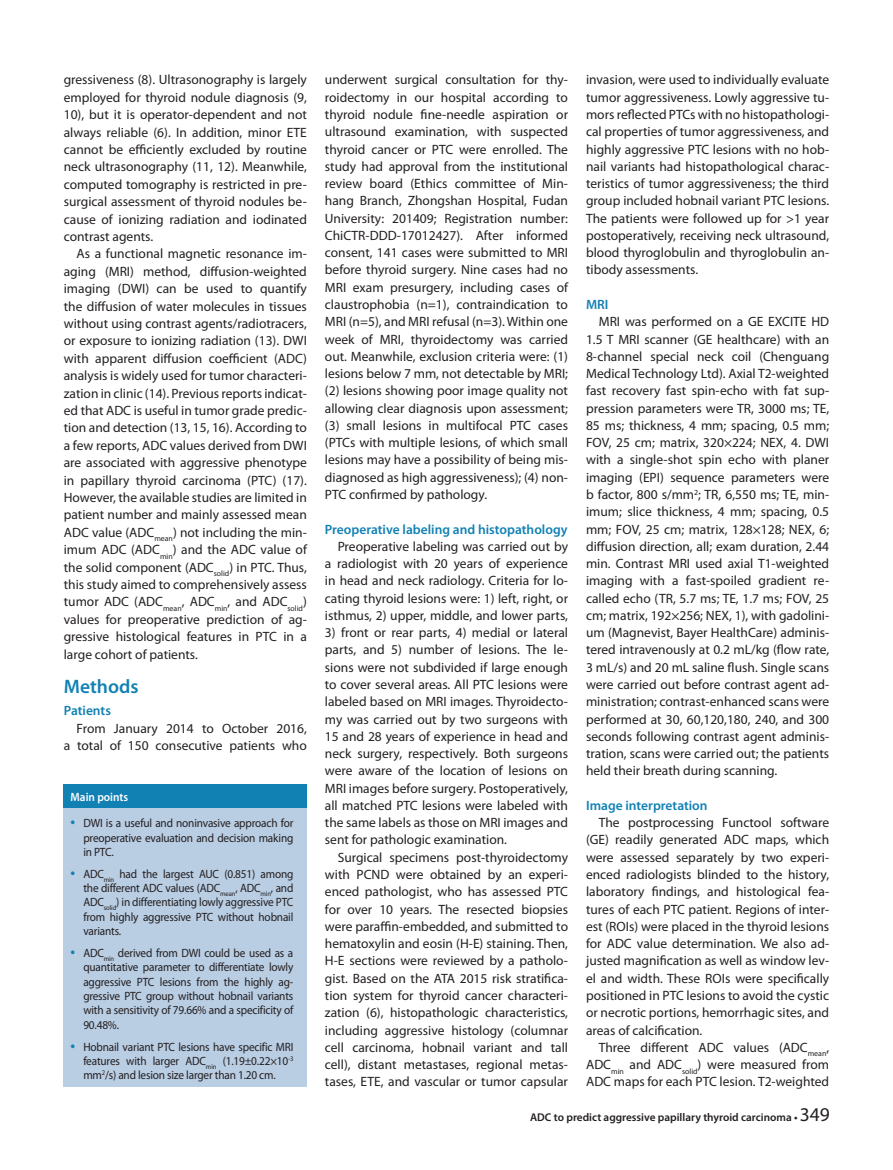
<style>
.page{position:relative;width:893px;height:1170px;background:#fff}
.page>*{position:absolute;margin:0;border:0;box-sizing:border-box;transform-origin:0 0}
.t1{font:600 19.5px "Myriad Pro";color:#1181b4}
.t2{font:13.5px/17.2px "Myriad Pro";color:#231f20;text-align:justify}
.t3{font:600 13.5px "Myriad Pro";color:#1181b4}
.t4{font:12px/14.4px "Myriad Pro";letter-spacing:-.015em;color:#231f20;text-align:justify;scale:.94 1}
.t5{font:600 12px "Myriad Pro";color:#fff;scale:.94 1}
.t6{font:600 11.25px "Myriad Pro";color:#231f20}
.s1{font-size:18px;color:#1181b4}
.s2{font-weight:400;font-size:19.5px}
</style>
<div class="page">
<div style="left:64px;top:784px;width:243px;height:302px;background:#b9cde3"></div>
<div style="left:64px;top:784px;width:243px;height:24px;background:#1181b4"></div>
<p class="t2" style="left:64px;top:71px;width:245px">gressiveness (8). Ultrasonography is largely employed for thyroid nodule diagnosis (9, 10), but it is operator-dependent and not always reliable (6). In addition, minor ETE cannot be efficiently excluded by routine neck ultrasonography (11, 12). Meanwhile, computed tomography is restricted in pre&shy;surgical assessment of thyroid nodules be&shy;cause of ionizing radiation and iodinated contrast agents.</p>
<p class="t2" style="left:64px;top:245px;width:245px;text-indent:13px">As a functional magnetic resonance im&shy;aging (MRI) method, diffusion-weighted imaging (DWI) can be used to quantify the diffusion of water molecules in tissues without using contrast agents/radiotracers, or exposure to ionizing radiation (13). DWI with apparent diffusion coefficient (ADC) analysis is widely used for tumor characteri&shy;zation in clinic (14). Previous reports indicat&shy;ed that ADC is useful in tumor grade predic&shy;tion and detection (13, 15, 16). According to a few reports, ADC values derived from DWI are associated with aggressive phenotype in papillary thyroid carcinoma (PTC) (17).<br>However, the available studies are limited in patient number and mainly assessed mean ADC value (ADC<sub>mean</sub>) not including the min&shy;imum ADC (ADC<sub>min</sub>) and the ADC value of the solid component (ADC<sub>solid</sub>) in PTC. Thus, this study aimed to comprehensively assess tumor ADC (ADC<sub>mean</sub>, ADC<sub>min</sub>, and ADC<sub>solid</sub>) values for preoperative prediction of ag&shy;gressive histological features in PTC in a large cohort of patients.</p>
<p class="t1" style="left:64px;top:674px;width:76px">Methods</p>
<p class="t3" style="left:64px;top:702px;width:49px">Patients</p>
<p class="t2" style="left:64px;top:719px;width:245px;text-align:right">From January 2014 to October 2016,<br>a total of 150 consecutive patients who</p>
<p class="t5" style="left:71px;top:789px;width:63px">Main points</p>
<p class="t4" style="left:83px;top:815px;width:225px;text-indent:-13px"><span class="s1">•</span> DWI is a useful and noninvasive approach for preoperative evaluation and decision making in PTC.</p>
<p class="t4" style="left:83px;top:866px;width:225px;text-indent:-13px"><span class="s1">•</span> ADC<sub>min</sub> had the largest AUC (0.851) among the different ADC values (ADC<sub>mean</sub>, ADC<sub>min</sub>, and ADC<sub>solid</sub>) in differentiating lowly aggressive PTC from highly aggressive PTC without hobnail variants.</p>
<p class="t4" style="left:83px;top:945px;width:225px;text-indent:-13px"><span class="s1">•</span> ADC<sub>min</sub> derived from DWI could be used as a quantitative parameter to differentiate lowly aggressive PTC lesions from the highly ag&shy;gressive PTC group without hobnail variants with a sensitivity of 79.66% and a specificity of 90.48%.</p>
<p class="t4" style="left:83px;top:1038px;width:225px;text-indent:-13px"><span class="s1">•</span> Hobnail variant PTC lesions have specific MRI features with larger ADC<sub>min</sub> (1.19±0.22×10<sup>-3 </sup>mm<sup>2</sup>/s) and lesion size larger than 1.20 cm.</p>
<p class="t2" style="left:325px;top:71px;width:245px">underwent surgical consultation for thy&shy;roidectomy in our hospital according to thyroid nodule fine-needle aspiration or ultrasound examination, with suspected thyroid cancer or PTC were enrolled. The study had approval from the institutional review board (Ethics committee of Min&shy;hang Branch, Zhongshan Hospital, Fudan University: 201409; Registration number:<br>ChiCTR-DDD-17012427). After informed consent, 141 cases were submitted to MRI before thyroid surgery. Nine cases had no MRI exam presurgery, including cases of claustrophobia (n=1), contraindication to MRI (n=5), and MRI refusal (n=3). Within one week of MRI, thyroidectomy was carried out. Meanwhile, exclusion criteria were: (1) lesions below 7 mm, not detectable by MRI; (2) lesions showing poor image quality not allowing clear diagnosis upon assessment; (3) small lesions in multifocal PTC cases (PTCs with multiple lesions, of which small lesions may have a possibility of being mis&shy;diagnosed as high aggressiveness); (4) non-PTC confirmed by pathology.</p>
<p class="t3" style="left:325px;top:520px;width:244px">Preoperative labeling and histopathology</p>
<p class="t2" style="left:325px;top:537px;width:245px;text-indent:13px">Preoperative labeling was carried out by a radiologist with 20 years of experience in head and neck radiology. Criteria for lo&shy;cating thyroid lesions were: 1) left, right, or isthmus, 2) upper, middle, and lower parts,</p>
<p class="t2" style="left:325px;top:623px;width:245px">3) front or rear parts, 4) medial or lateral parts, and 5) number of lesions. The le&shy;sions were not subdivided if large enough to cover several areas. All PTC lesions were labeled based on MRI images. Thyroidecto&shy;my was carried out by two surgeons with 15 and 28 years of experience in head and neck surgery, respectively. Both surgeons were aware of the location of lesions on MRI images before surgery. Postoperatively, all matched PTC lesions were labeled with the same labels as those on MRI images and sent for pathologic examination.</p>
<p class="t2" style="left:325px;top:848px;width:245px;text-indent:13px">Surgical specimens post-thyroidectomy with PCND were obtained by an experi&shy;enced pathologist, who has assessed PTC for over 10 years. The resected biopsies were paraffin-embedded, and submitted to hematoxylin and eosin (H-E) staining. Then, H-E sections were reviewed by a patholo&shy;gist. Based on the ATA 2015 risk stratifica&shy;tion system for thyroid cancer characteri&shy;zation (6), histopathologic characteristics, including aggressive histology (columnar cell carcinoma, hobnail variant and tall cell), distant metastases, regional metas&shy;tases, ETE, and vascular or tumor capsular</p>
<p class="t2" style="left:586px;top:71px;width:245px">invasion, were used to individually evaluate tumor aggressiveness. Lowly aggressive tu&shy;mors reflected PTCs with no histopathologi&shy;cal properties of tumor aggressiveness, and highly aggressive PTC lesions with no hob&shy;nail variants had histopathological charac&shy;teristics of tumor aggressiveness; the third group included hobnail variant PTC lesions.<br>The patients were followed up for &gt;1 year postoperatively, receiving neck ultrasound, blood thyroglobulin and thyroglobulin an&shy;tibody assessments.</p>
<p class="t3" style="left:586px;top:296px;width:24px">MRI</p>
<p class="t2" style="left:586px;top:313px;width:245px;text-indent:13px">MRI was performed on a GE EXCITE HD 1.5 T MRI scanner (GE healthcare) with an 8-channel special neck coil (Chenguang Medical Technology Ltd). Axial T2-weighted fast recovery fast spin-echo with fat sup&shy;pression parameters were TR, 3000 ms; TE, 85 ms; thickness, 4 mm; spacing, 0.5 mm; FOV, 25 cm; matrix, 320×224; NEX, 4. DWI with a single-shot spin echo with planer imaging (EPI) sequence parameters were b factor, 800 s/mm<sup>2</sup>; TR, 6,550 ms; TE, min&shy;imum; slice thickness, 4 mm; spacing, 0.5 mm; FOV, 25 cm; matrix, 128×128; NEX, 6; diffusion direction, all; exam duration, 2.44 min. Contrast MRI used axial T1-weighted imaging with a fast-spoiled gradient re&shy;called echo (TR, 5.7 ms; TE, 1.7 ms; FOV, 25 cm; matrix, 192×256; NEX, 1), with gadolini&shy;um (Magnevist, Bayer HealthCare) adminis&shy;tered intravenously at 0.2 mL/kg (flow rate, 3 mL/s) and 20 mL saline flush. Single scans were carried out before contrast agent ad&shy;ministration; contrast-enhanced scans were performed at 30, 60,120,180, 240, and 300 seconds following contrast agent adminis&shy;tration, scans were carried out; the patients held their breath during scanning.</p>
<p class="t3" style="left:586px;top:796px;width:123px">Image interpretation</p>
<p class="t2" style="left:586px;top:813px;width:245px;text-indent:13px">The postprocessing Functool software (GE) readily generated ADC maps, which were assessed separately by two experi&shy;enced radiologists blinded to the history, laboratory findings, and histological fea&shy;tures of each PTC patient. Regions of inter&shy;est (ROIs) were placed in the thyroid lesions for ADC value determination. We also ad&shy;justed magnification as well as window lev&shy;el and width. These ROIs were specifically positioned in PTC lesions to avoid the cystic or necrotic portions, hemorrhagic sites, and areas of calcification.</p>
<p class="t2" style="left:586px;top:1038px;width:245px;text-indent:13px">Three different ADC values (ADC<sub>mean</sub>, ADC<sub>min</sub> and ADC<sub>solid</sub>) were measured from ADC maps for each PTC lesion. T2-weighted</p>
<p class="t6" style="left:530px;top:1109px;width:301px">ADC to predict aggressive papillary thyroid carcinoma • <span class="s2">349</span></p>
</div>
